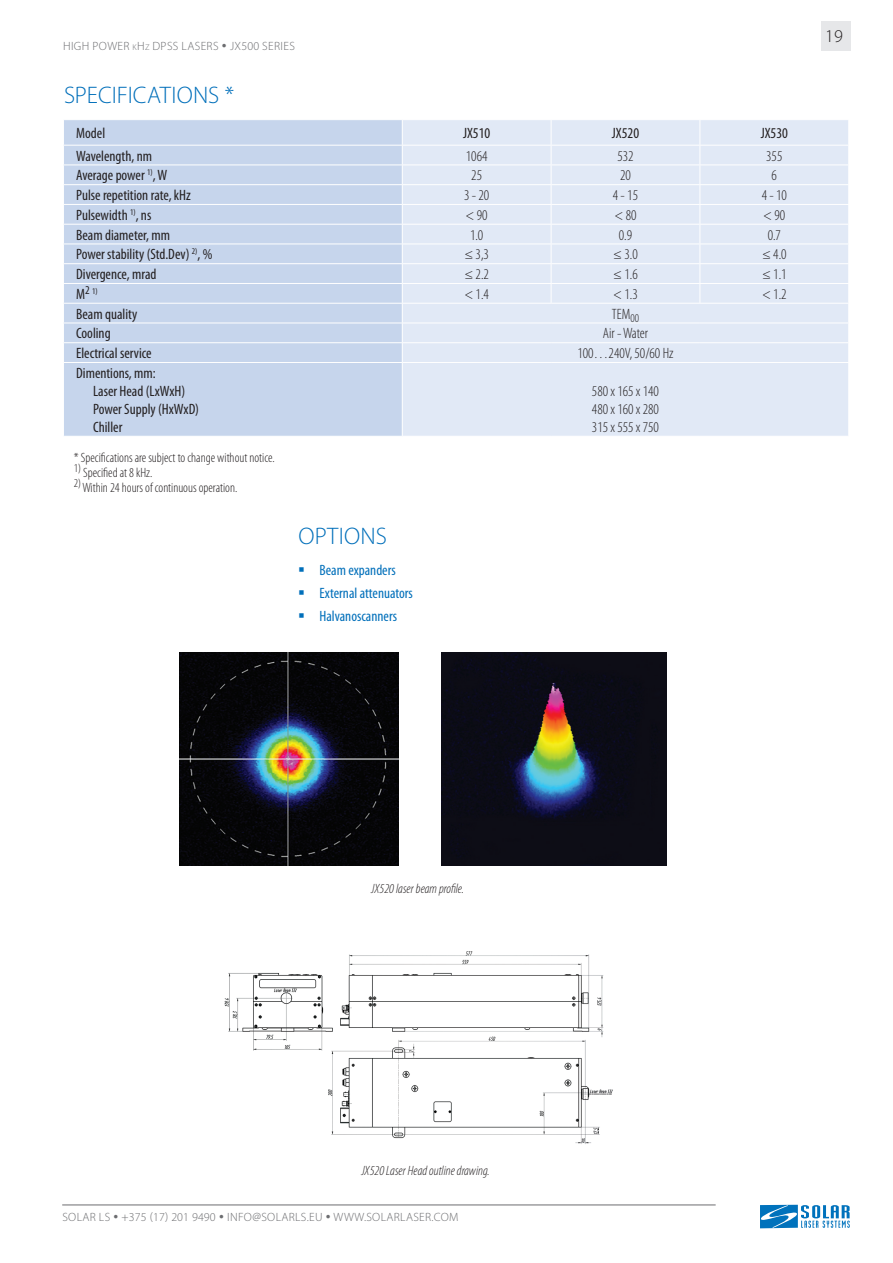
<style>
.page{position:relative;width:893px;height:1263px;background:#fff}
.page>*{position:absolute;margin:0;border:0;box-sizing:border-box;transform-origin:0 0}
.Header_H2{font:300 24px "Myriad Pro";letter-spacing:.01em;color:#006fba}
.t1{font:300 18px "Myriad Pro";color:#231f20}
.Paragraph_01{font:condensed 15px/18px "Myriad Pro";color:#231f20}
.Paragraph_01-2{font:300 condensed 15px/18px "Myriad Pro";color:#231f20;text-align:justify}
.t2{font:condensed 15px "Myriad Pro";color:#006fba}
.table_notes{font:300 condensed 13.5px "Myriad Pro";color:#231f20}
.Picture{font:italic 300 condensed 13.5px "Myriad Pro";color:#231f20}
.t3{font:300 12px "Myriad Pro";letter-spacing:.03em;color:#6c6d70}
.Paragraph_01-3{font:condensed 8.7px "Myriad Pro";color:#231f20}
.s1{font-size:8.4px}
.s2{font-size:15px}
.s3{font-size:12px}
</style>
<div class="page">
<hr style="left:62px;top:1205px;width:654px;height:1px;background:#6c6d70">
<svg style="left:760px;top:1205px;width:90px;height:23px"></svg>
<div style="left:821px;top:21px;width:29px;height:30px;background:#e6e7e9"></div>
<div style="left:64px;top:120px;width:338px;height:316px;background:#c6d5ec"></div>
<div style="left:403px;top:120px;width:445px;height:316px;background:#e1e9f6"></div>
<hr style="left:63px;top:145px;width:339px;height:1px;background:#fff">
<hr style="left:402px;top:145px;width:149px;height:1px;background:#fff">
<hr style="left:551px;top:145px;width:149px;height:1px;background:#fff">
<hr style="left:700px;top:145px;width:149px;height:1px;background:#fff">
<hr style="left:63px;top:165px;width:339px;height:1px;background:#fff">
<hr style="left:402px;top:165px;width:149px;height:1px;background:#fff">
<hr style="left:551px;top:165px;width:149px;height:1px;background:#fff">
<hr style="left:700px;top:165px;width:149px;height:1px;background:#fff">
<hr style="left:63px;top:184px;width:339px;height:1px;background:#fff">
<hr style="left:402px;top:184px;width:149px;height:1px;background:#fff">
<hr style="left:551px;top:184px;width:149px;height:1px;background:#fff">
<hr style="left:700px;top:184px;width:149px;height:1px;background:#fff">
<hr style="left:63px;top:204px;width:339px;height:1px;background:#fff">
<hr style="left:402px;top:204px;width:149px;height:1px;background:#fff">
<hr style="left:551px;top:204px;width:149px;height:1px;background:#fff">
<hr style="left:700px;top:204px;width:149px;height:1px;background:#fff">
<hr style="left:63px;top:224px;width:339px;height:1px;background:#fff">
<hr style="left:402px;top:224px;width:149px;height:1px;background:#fff">
<hr style="left:551px;top:224px;width:149px;height:1px;background:#fff">
<hr style="left:700px;top:224px;width:149px;height:1px;background:#fff">
<hr style="left:63px;top:244px;width:339px;height:1px;background:#fff">
<hr style="left:402px;top:244px;width:149px;height:1px;background:#fff">
<hr style="left:551px;top:244px;width:149px;height:1px;background:#fff">
<hr style="left:700px;top:244px;width:149px;height:1px;background:#fff">
<hr style="left:63px;top:263px;width:339px;height:1px;background:#fff">
<hr style="left:402px;top:263px;width:149px;height:1px;background:#fff">
<hr style="left:551px;top:263px;width:149px;height:1px;background:#fff">
<hr style="left:700px;top:263px;width:149px;height:1px;background:#fff">
<hr style="left:63px;top:283px;width:339px;height:1px;background:#fff">
<hr style="left:402px;top:283px;width:149px;height:1px;background:#fff">
<hr style="left:551px;top:283px;width:149px;height:1px;background:#fff">
<svg style="left:551px;top:120px;width:1px;height:183px"></svg>
<hr style="left:700px;top:283px;width:149px;height:1px;background:#fff">
<svg style="left:699px;top:120px;width:1px;height:183px"></svg>
<hr style="left:63px;top:303px;width:339px;height:1px;background:#fff">
<hr style="left:402px;top:303px;width:149px;height:1px;background:#fff">
<hr style="left:551px;top:303px;width:149px;height:1px;background:#fff">
<hr style="left:700px;top:303px;width:149px;height:1px;background:#fff">
<hr style="left:63px;top:323px;width:339px;height:1px;background:#fff">
<hr style="left:402px;top:323px;width:149px;height:1px;background:#fff">
<hr style="left:551px;top:323px;width:149px;height:1px;background:#fff">
<hr style="left:700px;top:323px;width:149px;height:1px;background:#fff">
<hr style="left:63px;top:342px;width:339px;height:1px;background:#fff">
<hr style="left:402px;top:342px;width:149px;height:1px;background:#fff">
<hr style="left:551px;top:342px;width:149px;height:1px;background:#fff">
<hr style="left:700px;top:342px;width:149px;height:1px;background:#fff">
<hr style="left:63px;top:362px;width:339px;height:1px;background:#fff">
<hr style="left:402px;top:362px;width:149px;height:1px;background:#fff">
<hr style="left:551px;top:362px;width:149px;height:1px;background:#fff">
<hr style="left:700px;top:362px;width:149px;height:1px;background:#fff">
<img style="left:180px;top:652px;width:219px;height:213px">
<img style="left:441px;top:652px;width:226px;height:213px">
<img style="left:224px;top:951px;width:389px;height:193px">
<p class="t3" style="left:63px;top:39px;width:233px">HIGH POWER <span class="s1">k</span>H<span class="s1">z</span> DPSS LASERS • JХ500 SERIES</p>
<p class="Header_H2" style="left:64px;top:81px;width:172px">SPECIFICATIONS *</p>
<p class="Paragraph_01" style="left:76px;top:124px;width:31px">Model</p>
<p class="Paragraph_01" style="left:463px;top:124px;width:29px">JX510</p>
<p class="Paragraph_01" style="left:612px;top:124px;width:29px">JX520</p>
<p class="Paragraph_01" style="left:761px;top:124px;width:29px">JX530</p>
<p class="Paragraph_01" style="left:76px;top:147px;width:77px">Wavelength, nm</p>
<p class="Paragraph_01-2" style="left:466px;top:147px;width:23px">1064</p>
<p class="Paragraph_01-2" style="left:617px;top:147px;width:18px">532</p>
<p class="Paragraph_01-2" style="left:766px;top:147px;width:18px">355</p>
<p class="Paragraph_01" style="left:76px;top:166px;width:93px">Average power <sup>1)</sup>, W</p>
<p class="Paragraph_01-2" style="left:471px;top:166px;width:12px">25</p>
<p class="Paragraph_01-2" style="left:620px;top:166px;width:12px">20</p>
<p class="Paragraph_01-2" style="left:772px;top:166px;width:7px">6</p>
<p class="Paragraph_01" style="left:76px;top:186px;width:116px">Pulse repetition rate, kHz</p>
<p class="Paragraph_01-2" style="left:464px;top:186px;width:27px">3 - 20</p>
<p class="Paragraph_01-2" style="left:613px;top:186px;width:27px">4 - 15</p>
<p class="Paragraph_01-2" style="left:762px;top:186px;width:27px">4 - 10</p>
<p class="Paragraph_01" style="left:76px;top:206px;width:77px">Pulsewidth <sup>1)</sup>, ns</p>
<p class="Paragraph_01-2" style="left:466px;top:206px;width:24px">&lt; 90</p>
<p class="Paragraph_01-2" style="left:614px;top:206px;width:24px">&lt; 80</p>
<p class="Paragraph_01-2" style="left:763px;top:206px;width:24px">&lt; 90</p>
<p class="Paragraph_01" style="left:76px;top:226px;width:95px">Beam diameter, mm</p>
<p class="Paragraph_01-2" style="left:470px;top:226px;width:15px">1.0</p>
<p class="Paragraph_01-2" style="left:619px;top:226px;width:15px">0.9</p>
<p class="Paragraph_01-2" style="left:768px;top:226px;width:15px">0.7</p>
<p class="Paragraph_01" style="left:76px;top:245px;width:138px">Power stability (Std.Dev) <sup>2)</sup>, %</p>
<p class="Paragraph_01-2" style="left:464px;top:245px;width:26px">≤ 3,3</p>
<p class="Paragraph_01-2" style="left:613px;top:245px;width:26px">≤ 3.0</p>
<p class="Paragraph_01-2" style="left:762px;top:245px;width:26px">≤ 4.0</p>
<p class="Paragraph_01" style="left:76px;top:265px;width:82px">Divergence, mrad</p>
<p class="Paragraph_01-2" style="left:464px;top:265px;width:26px">≤ 2.2</p>
<p class="Paragraph_01-2" style="left:613px;top:265px;width:26px">≤ 1.6</p>
<p class="Paragraph_01-2" style="left:762px;top:265px;width:26px">≤ 1.1</p>
<p class="Paragraph_01-3" style="left:76px;top:286px;width:23px"><span class="s2">M</span><span class="s3">2</span> 1)</p>
<p class="Paragraph_01-2" style="left:464px;top:285px;width:26px">&lt; 1.4</p>
<p class="Paragraph_01-2" style="left:613px;top:285px;width:26px">&lt; 1.3</p>
<p class="Paragraph_01-2" style="left:762px;top:285px;width:26px">&lt; 1.2</p>
<p class="Paragraph_01" style="left:76px;top:305px;width:63px">Beam quality</p>
<p class="Paragraph_01-2" style="left:612px;top:305px;width:29px">ТЕМ<sub>00</sub></p>
<p class="Paragraph_01" style="left:76px;top:324px;width:36px">Cooling</p>
<p class="Paragraph_01-2" style="left:603px;top:324px;width:47px">Air - Water</p>
<p class="Paragraph_01" style="left:76px;top:344px;width:77px">Electrical service</p>
<p class="Paragraph_01-2" style="left:577px;top:344px;width:98px">100…240V, 50/60 Hz</p>
<p class="Paragraph_01" style="left:93px;top:364px;width:107px;text-indent:-17px">Dimentions, mm:<br>Laser Head (LxWxH)<br>Power Supply (HxWxD)<br>Chiller</p>
<p class="Paragraph_01-2" style="left:592px;top:382px;width:69px">580 х 165 х 140<br>480 х 160 х 280<br>315 х 555 х 750</p>
<p class="table_notes" style="left:74px;top:449px;width:202px">* Specifications are subject to change without notice.</p>
<p class="table_notes" style="left:74px;top:464px;width:80px"><sup>1)</sup> Specified at 8 kHz.</p>
<p class="table_notes" style="left:74px;top:479px;width:165px"><sup>2)</sup> Within 24 hours of continuous operation.</p>
<p class="Header_H2" style="left:298px;top:521px;width:90px">OPTIONS</p>
<p class="t2" style="left:319px;top:561px;width:78px">Beam expanders</p>
<p class="t2" style="left:319px;top:584px;width:95px">External attenuators</p>
<p class="t2" style="left:319px;top:607px;width:79px">Halvanoscanners</p>
<p class="t1" style="left:825px;top:25px;width:19px">19</p>
<p class="Picture" style="left:371px;top:880px;width:94px">JX520 laser beam profile.</p>
<p class="Picture" style="left:361px;top:1163px;width:130px">JX520 Laser Head outline drawing.</p>
<p class="t3" style="left:62px;top:1210px;width:398px">SOLAR LS • +375 (17) 201 9490 • INFO@SOLARLS.EU • WWW.SOLARLASER.COM</p>
</div>
